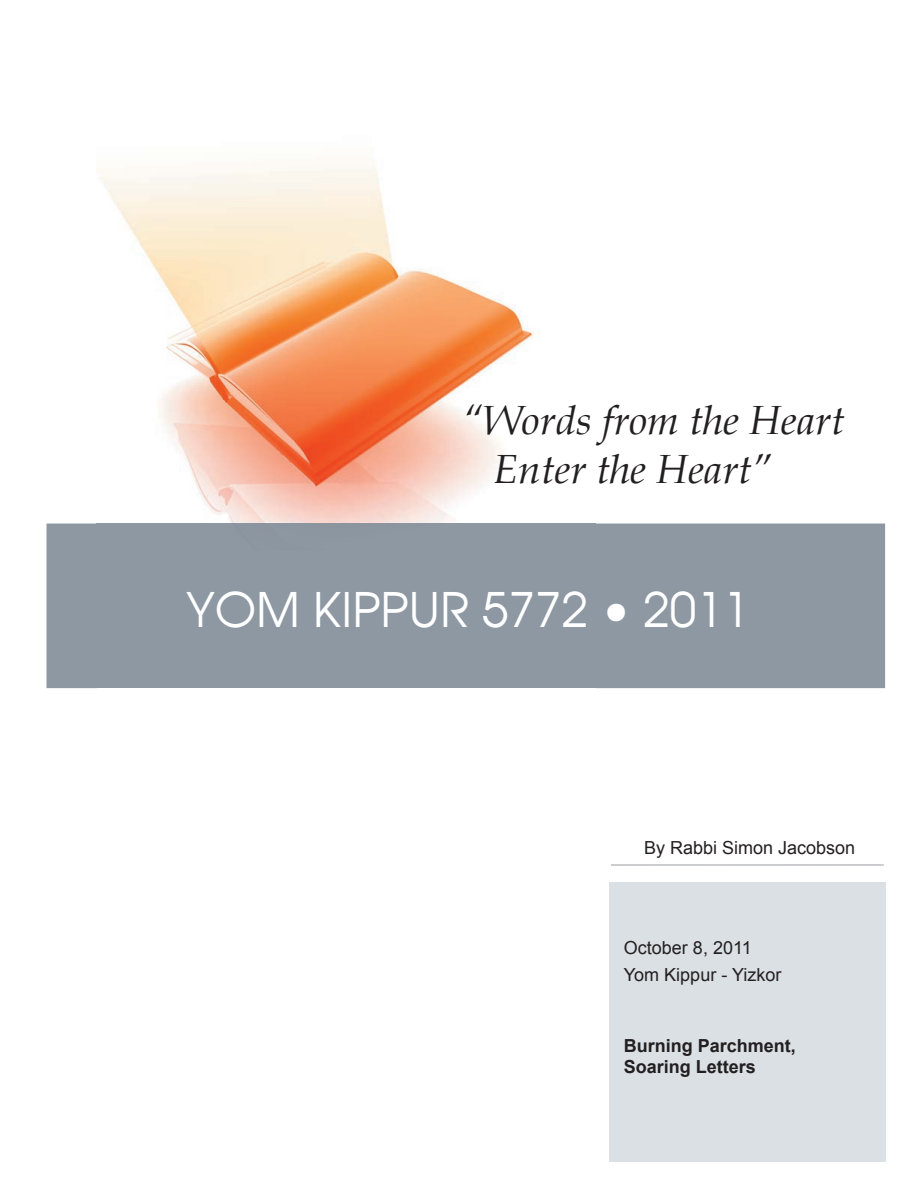
<style>
.page{position:relative;width:918px;height:1188px;background:#fff}
.page>*{position:absolute;margin:0;border:0;box-sizing:border-box;transform-origin:0 0}
.t1{font:47.7px "Avalon Plain";color:#fff}
.t2{font:italic 40.8px/49.2px "Book Antiqua";color:#231f20}
.t3{font:18px/27px "Arial";color:#231f20}
.t4{font:700 18px/21.6px "Arial";color:#231f20}
</style>
<div class="page">
<img style="left:97px;top:160px;width:499px;height:364px">
<hr style="left:611px;top:864px;width:273px;height:2px;background:#bcbdc0">
<div style="left:609px;top:882px;width:276px;height:280px;background:#dae0e4"></div>
<div style="left:46px;top:524px;width:839px;height:164px;background:#8d98a2"></div>
<div style="left:97px;top:660px;width:499px;height:28px;background:#8d98a2"></div>
<div style="left:97px;top:524px;width:499px;height:136px;background:#8d98a3"></div>
<h2 class="t2" style="left:493px;top:397px;width:353px;text-indent:-31px">“Words from the Heart<br>Enter the Heart”</h2>
<h1 class="t1" style="left:187px;top:591px;width:564px">YOM KIPPUR 5772 • 2011</h1>
<p class="t3" style="left:644px;top:834px;width:213px">By Rabbi Simon Jacobson</p>
<p class="t3" style="left:624px;top:935px;width:159px">October 8, 2011<br>Yom Kippur - Yizkor</p>
<p class="t4" style="left:624px;top:1035px;width:174px">Burning Parchment,<br>Soaring Letters</p>
</div>
